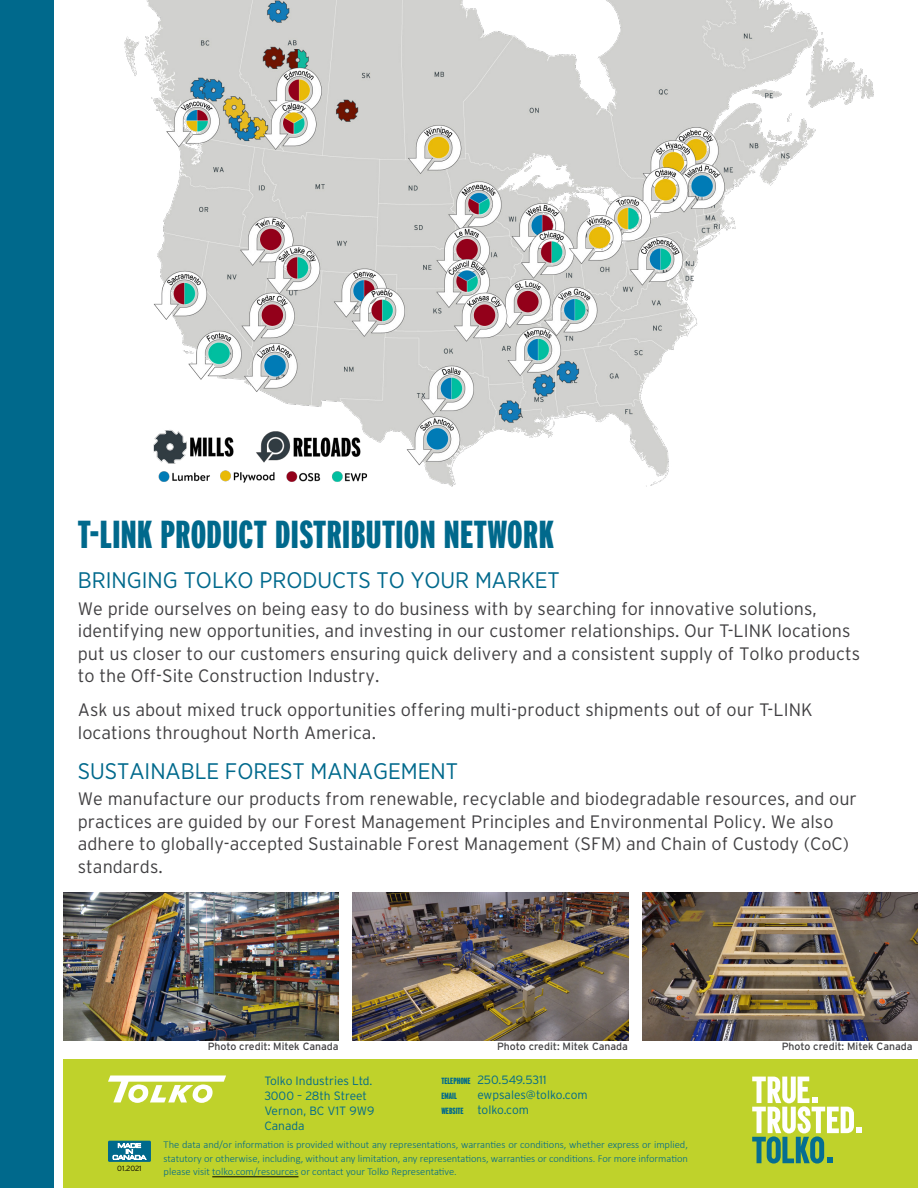
<style>
.page{position:relative;width:918px;height:1188px;background:#fff}
.page>*{position:absolute;margin:0;border:0;box-sizing:border-box;transform-origin:0 0}
.t1{font:900 39px "Interstate Compressed";letter-spacing:.01em;color:#00698c}
.t2{font:22.5px "Gotham Narrow";color:#00698c}
.t3{font:300 18px/22.5px "Interstate";color:#414042}
.t4{font:300 12px/15px "Interstate";color:#00698c}
.t5{font:300 10.5px/13.5px "Calibri";color:#00698c;text-align:justify}
.t6{font:10.5px "Interstate";color:#414042}
.t7{font:900 9px "Interstate Compressed";color:#00698c}
.t8{font:300 7.5px "Interstate";letter-spacing:-.01em;color:#000}
.s1{font-family:"Interstate Compressed";font-weight:900;font-size:9px}
</style>
<div class="page">
<div style="left:0;top:0;width:54px;height:1188px;background:#00698c"></div>
<div style="left:63px;top:1059px;width:855px;height:129px;background:#bfd22b"></div>
<hr style="left:212px;top:1177px;width:86px;height:1px;background:#000">
<svg style="left:108px;top:1075px;width:118px;height:28px"></svg>
<div style="left:108px;top:1141px;width:43px;height:21px;background:#00698c"></div>
<svg style="left:113px;top:1143px;width:33px;height:17px"></svg>
<svg style="left:752px;top:1077px;width:110px;height:87px"></svg>
<img style="left:63px;top:892px;width:276px;height:149px">
<img style="left:353px;top:892px;width:275px;height:149px">
<img style="left:642px;top:892px;width:276px;height:149px">
<img style="left:124px;top:0;width:750px;height:487px">
<h1 class="t1" style="left:78px;top:513px;width:478px">T-LINK PRODUCT DISTRIBUTION NETWORK</h1>
<p class="t2" style="left:78px;top:566px;width:483px">BRINGING TOLKO PRODUCTS TO YOUR MARKET</p>
<p class="t3" style="left:78px;top:597px;width:784px">We pride ourselves on being easy to do business with by searching for innovative solutions, identifying new opportunities, and investing in our customer relationships. Our T-LINK locations put us closer to our customers ensuring quick delivery and a consistent supply of Tolko products to the Off-Site Construction Industry.</p>
<p class="t3" style="left:78px;top:699px;width:736px">Ask us about mixed truck opportunities offering multi-product shipments out of our T-LINK locations throughout North America.</p>
<p class="t2" style="left:78px;top:757px;width:382px">SUSTAINABLE FOREST MANAGEMENT</p>
<p class="t3" style="left:78px;top:788px;width:780px">We manufacture our products from renewable, recyclable and biodegradable resources, and our practices are guided by our Forest Management Principles and Environmental Policy. We also adhere to globally-accepted Sustainable Forest Management (SFM) and Chain of Custody (CoC) standards.</p>
<p class="t6" style="left:208px;top:1041px;width:132px">Photo credit: Mitek Canada</p>
<p class="t6" style="left:497px;top:1040px;width:132px">Photo credit: Mitek Canada</p>
<p class="t6" style="left:782px;top:1041px;width:132px">Photo credit: Mitek Canada</p>
<p class="t8" style="left:117px;top:1164px;width:26px">01.2021</p>
<p class="t4" style="left:264px;top:1073px;width:112px">Tolko Industries Ltd.<br>3000 – 28th Street<br>Vernon, BC V1T 9W9<br>Canada</p>
<p class="t4" style="left:441px;top:1072px;width:107px"><span class="s1">TELEPHONE</span> 250.549.5311</p>
<p class="t7" style="left:441px;top:1091px;width:17px">EMAIL</p>
<p class="t4" style="left:441px;top:1087px;width:148px;text-indent:36px">ewpsales@tolko.com<br><span class="s1">WEBSITE</span> tolko.com</p>
<p class="t5" style="left:164px;top:1138px;width:526px">The data and/or information is provided without any representations, warranties or conditions, whether express or implied, statutory or otherwise, including, without any limitation, any representations, warranties or conditions. For more information please visit tolko.com/resources or contact your Tolko Representative.</p>
</div>
